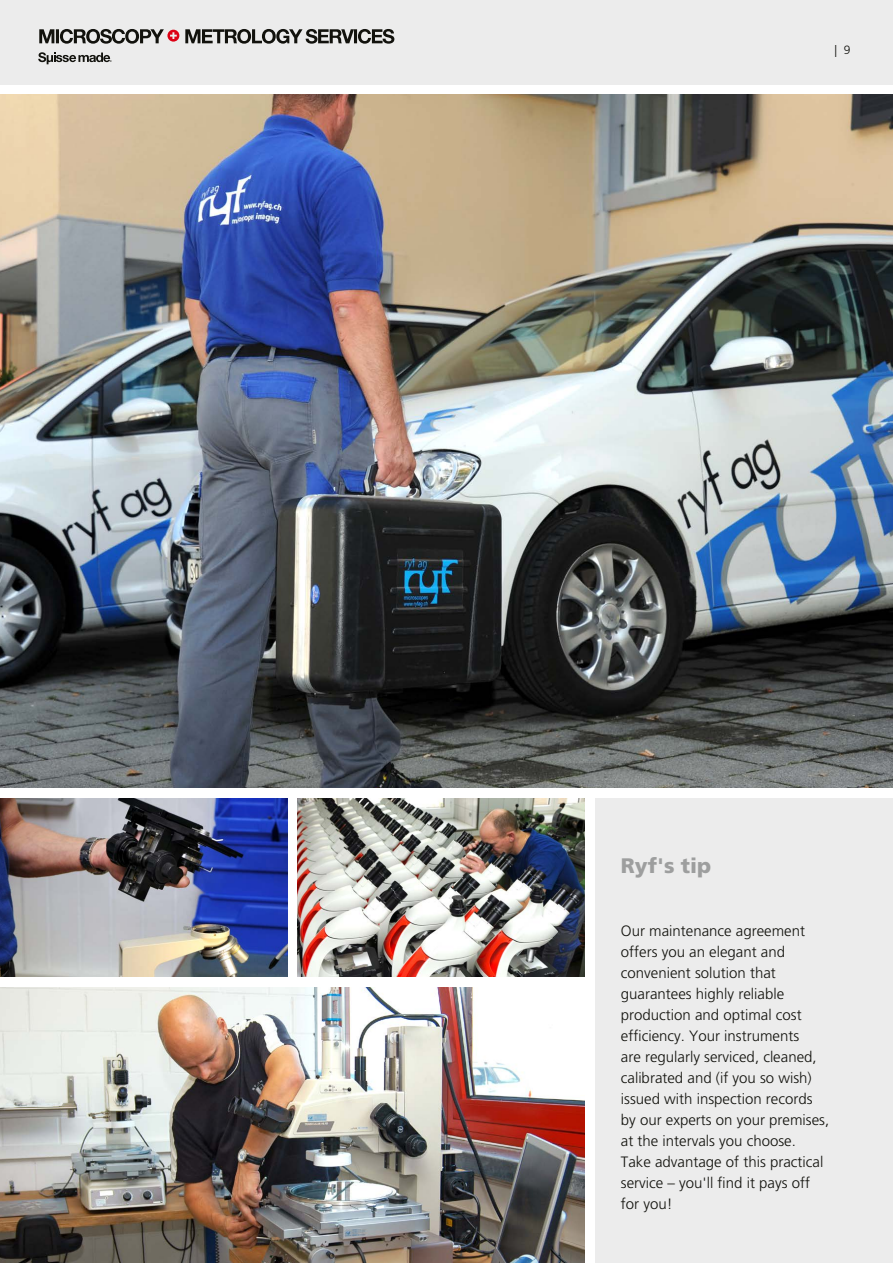
<style>
.page{position:relative;width:893px;height:1263px;background:#fff}
.page>*{position:absolute;margin:0;border:0;box-sizing:border-box;transform-origin:0 0}
.t1{font:900 21px "Frutiger LT Std";color:#9d9e9e}
.t2{font:300 15px/21px "Frutiger LT Std";color:#12120d}
.t3{font:300 12px "Frutiger LT Std";color:#12120d}
</style>
<div class="page">
<div style="left:0;top:0;width:893px;height:84px;background:#ececec"></div>
<div style="left:595px;top:798px;width:298px;height:465px;background:#ececec"></div>
<img style="left:0;top:95px;width:893px;height:693px">
<img style="left:0;top:798px;width:287px;height:179px">
<img style="left:298px;top:798px;width:287px;height:178px">
<img style="left:0;top:987px;width:585px;height:276px">
<svg style="left:38px;top:52px;width:74px;height:12px"></svg>
<svg style="left:39px;top:29px;width:355px;height:15px"></svg>
<p class="t3" style="left:834px;top:43px;width:18px">| 9</p>
<h1 class="t1" style="left:621px;top:853px;width:92px">Ryf's tip</h1>
<p class="t2" style="left:621px;top:921px;width:210px">Our maintenance agreement offers you an elegant and convenient solution that guarantees highly reliable production and optimal cost efficiency. Your instruments<br>are regularly serviced, cleaned, calibrated and (if you so wish) issued with inspection records by our experts on your premises, at the intervals you choose.<br>Take advantage of this practical service – you'll find it pays off for you!</p>
</div>
